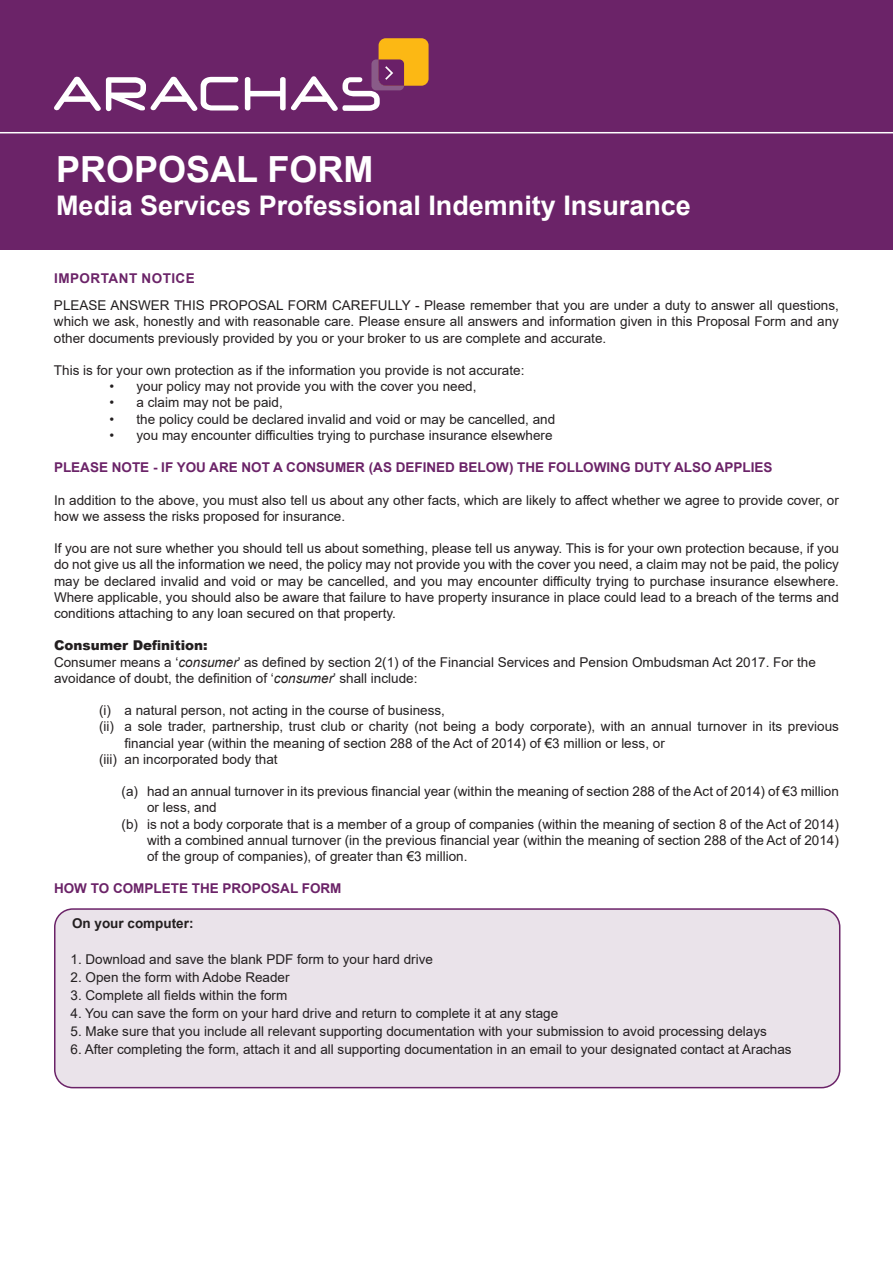
<style>
.page{position:relative;width:893px;height:1263px;background:#fff}
.page>*{position:absolute;margin:0;border:0;box-sizing:border-box;transform-origin:0 0}
.t1{font:700 36px "Arial";color:#fff}
.t2{font:700 27px "Arial";color:#fff}
.t3{font:13.5px/16.2px "Arial";color:#231f20}
.t4{font:700 13.5px "Arial";color:#6b2368}
.t5{font:900 13.5px "Arial";color:#231f20}
.t6{font:700 13.5px "Arial";letter-spacing:.035em;color:#6b2368}
.t7{font:700 13.5px "Arial";color:#231f20}
.s1{font-style:italic}
</style>
<div class="page">
<div style="left:55px;top:909px;width:785px;height:179px;background:#eae3ea;border-radius:18px"></div>
<div style="left:54px;top:908px;width:786px;height:180px;border:2px solid #6b2368;border-radius:18px"></div>
<div style="left:0;top:0;width:893px;height:250px;background:#6b2368"></div>
<hr style="left:0;top:132px;width:893px;height:1px;background:#fff">
<div style="left:379px;top:38px;width:50px;height:48px;background:#fcb814;border-radius:7px"></div>
<svg style="left:54px;top:59px;width:350px;height:52px"></svg>
<p class="t1" style="left:56px;top:144px;width:319px">PROPOSAL FORM</p>
<p class="t2" style="left:56px;top:186px;width:636px">Media Services Professional Indemnity Insurance</p>
<p class="t6" style="left:54px;top:269px;width:142px">IMPORTANT NOTICE</p>
<p class="t3" style="left:54px;top:297px;width:786px;text-align:justify">PLEASE ANSWER THIS PROPOSAL FORM CAREFULLY - Please remember that you are under a duty to answer all questions, which we ask, honestly and with reasonable care. Please ensure all answers and information given in this Proposal Form and any other documents previously provided by you or your broker to us are complete and accurate.</p>
<p class="t3" style="left:54px;top:362px;width:472px">This is for your own protection as if the information you provide is not accurate:</p>
<p class="t3" style="left:110px;top:378px;width:368px">• your policy may not provide you with the cover you need,</p>
<p class="t3" style="left:110px;top:394px;width:175px">• a claim may not be paid,</p>
<p class="t3" style="left:110px;top:411px;width:447px">• the policy could be declared invalid and void or may be cancelled, and</p>
<p class="t3" style="left:110px;top:427px;width:445px">• you may encounter difficulties trying to purchase insurance elsewhere</p>
<p class="t4" style="left:54px;top:458px;width:720px">PLEASE NOTE - IF YOU ARE NOT A CONSUMER (AS DEFINED BELOW) THE FOLLOWING DUTY ALSO APPLIES</p>
<p class="t3" style="left:54px;top:492px;width:786px">In addition to the above, you must also tell us about any other facts, which are likely to affect whether we agree to provide cover, or how we assess the risks proposed for insurance.</p>
<p class="t3" style="left:54px;top:540px;width:786px;text-align:justify">If you are not sure whether you should tell us about something, please tell us anyway. This is for your own protection because, if you do not give us all the information we need, the policy may not provide you with the cover you need, a claim may not be paid, the policy may be declared invalid and void or may be cancelled, and you may encounter difficulty trying to purchase insurance elsewhere.<br>Where applicable, you should also be aware that failure to have property insurance in place could lead to a breach of the terms and conditions attaching to any loan secured on that property.</p>
<p class="t5" style="left:54px;top:636px;width:155px">Consumer Definition:</p>
<p class="t3" style="left:54px;top:654px;width:763px">Consumer means a ‘<span class="s1">consumer</span>’ as defined by section 2(1) of the Financial Services and Pension Ombudsman Act 2017. For the avoidance of doubt, the definition of ‘<span class="s1">consumer</span>’ shall include:</p>
<p class="t3" style="left:99px;top:702px;width:347px">(i) a natural person, not acting in the course of business,</p>
<p class="t3" style="left:124px;top:718px;width:716px;text-indent:-26px">(ii) a sole trader, partnership, trust club or charity (not being a body corporate), with an annual turnover in its previous financial year (within the meaning of section 288 of the Act of 2014) of €3 million or less, or</p>
<p class="t3" style="left:99px;top:751px;width:180px">(iii) an incorporated body that</p>
<p class="t3" style="left:147px;top:783px;width:693px;text-indent:-26px">(a) had an annual turnover in its previous financial year (within the meaning of section 288 of the Act of 2014) of €3 million or less, and</p>
<p class="t3" style="left:147px;top:816px;width:693px;text-align:justify;text-indent:-26px">(b) is not a body corporate that is a member of a group of companies (within the meaning of section 8 of the Act of 2014) with a combined annual turnover (in the previous financial year (within the meaning of section 288 of the Act of 2014) of the group of companies), of greater than €3 million.</p>
<p class="t4" style="left:54px;top:879px;width:289px">HOW TO COMPLETE THE PROPOSAL FORM</p>
<p class="t7" style="left:72px;top:913px;width:123px">On your computer:</p>
<p class="t3" style="left:70px;top:951px;width:364px">1. Download and save the blank PDF form to your hard drive</p>
<p class="t3" style="left:70px;top:969px;width:221px">2. Open the form with Adobe Reader</p>
<p class="t3" style="left:70px;top:987px;width:218px">3. Complete all fields within the form</p>
<p class="t3" style="left:70px;top:1005px;width:489px">4. You can save the form on your hard drive and return to complete it at any stage</p>
<p class="t3" style="left:70px;top:1023px;width:698px">5. Make sure that you include all relevant supporting documentation with your submission to avoid processing delays</p>
<p class="t3" style="left:70px;top:1041px;width:723px">6. After completing the form, attach it and all supporting documentation in an email to your designated contact at Arachas</p>
</div>
